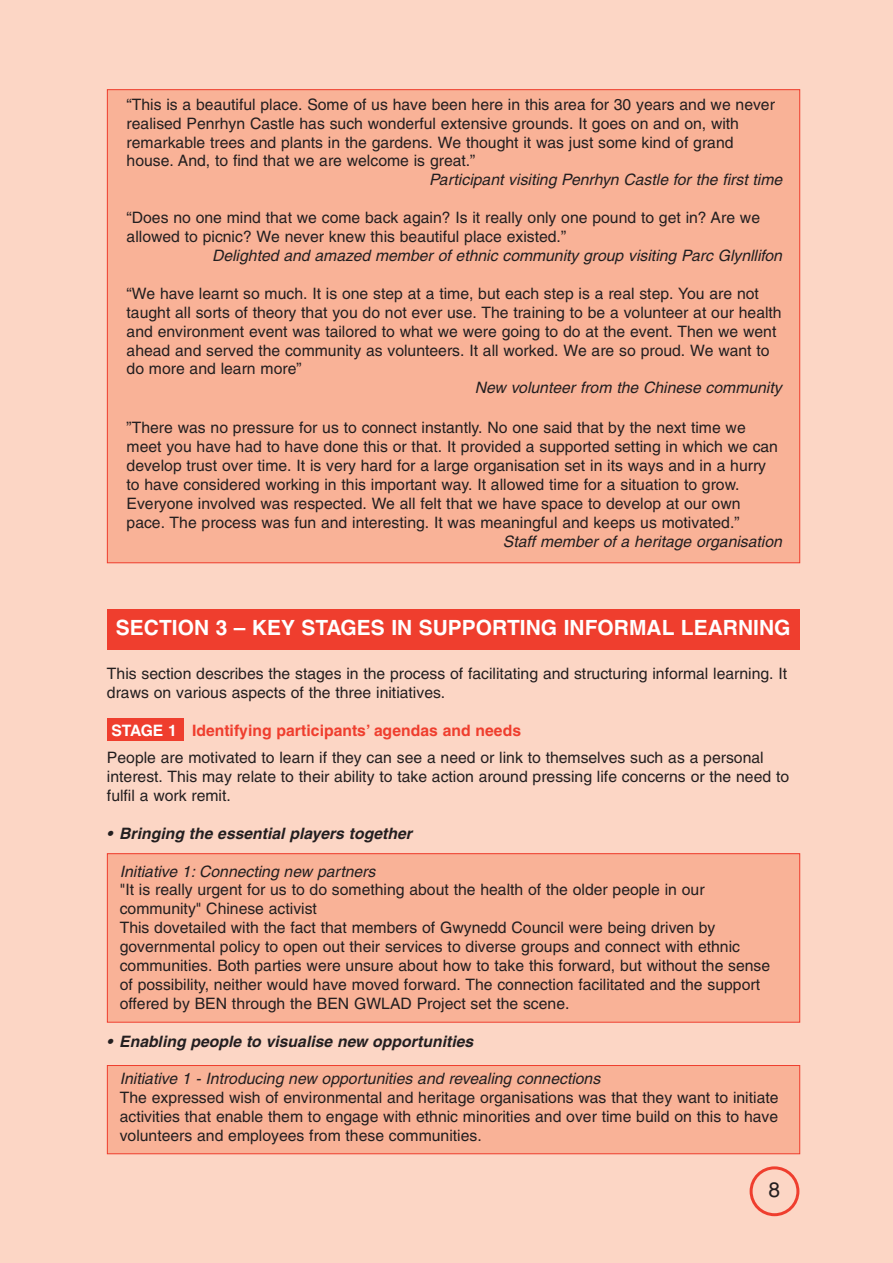
<style>
.page{position:relative;width:893px;height:1263px;background:#fcd6c5}
.page>*{position:absolute;margin:0;border:0;box-sizing:border-box;transform-origin:0 0}
.t1{font:700 21px "Helvetica";color:#fff}
.t2{font:21px "Helvetica";color:#231f20}
.t3{font:15.75px/18.9px "Helvetica";color:#231f20}
.t4{font:italic 15.75px "Helvetica";color:#231f20}
.t5{font:italic 700 15.75px "Helvetica";color:#231f20}
.s1{font-weight:700;color:#fff}
.s2{font-weight:700;color:#ef3e2e}
</style>
<div class="page">
<div style="left:107px;top:719px;width:77px;height:22px;background:#ef3e2e"></div>
<div style="left:107px;top:854px;width:693px;height:168px;background:#f9b297"></div>
<div style="left:107px;top:853px;width:693px;height:169px;border:1px solid #ef3e2e"></div>
<div style="left:107px;top:90px;width:693px;height:473px;background:#f9b297"></div>
<div style="left:107px;top:1065px;width:693px;height:89px;background:#f9b297"></div>
<div style="left:107px;top:1065px;width:693px;height:89px;border:1px solid #ef3e2e"></div>
<svg style="left:750px;top:1166px;width:49px;height:50px"></svg>
<div style="left:107px;top:609px;width:692px;height:41px;background:#ef3e2e"></div>
<p class="t3" style="left:127px;top:96px;width:650px">“This is a beautiful place. Some of us have been here in this area for 30 years and we never realised Penrhyn Castle has such wonderful extensive grounds. It goes on and on, with remarkable trees and plants in the gardens. We thought it was just some kind of grand house. And, to find that we are welcome is great.”</p>
<p class="t4" style="left:429px;top:174px;width:355px">Participant visiting Penrhyn Castle for the first time</p>
<p class="t3" style="left:127px;top:210px;width:635px">“Does no one mind that we come back again? Is it really only one pound to get in? Are we allowed to picnic? We never knew this beautiful place existed.”</p>
<p class="t4" style="left:212px;top:250px;width:571px">Delighted and amazed member of ethnic community group visiting Parc Glynllifon</p>
<p class="t3" style="left:127px;top:285px;width:657px">“We have learnt so much. It is one step at a time, but each step is a real step. You are not taught all sorts of theory that you do not ever use. The training to be a volunteer at our health and environment event was tailored to what we were going to do at the event. Then we went ahead and served the community as volunteers. It all worked. We are so proud. We want to do more and learn more”</p>
<p class="t4" style="left:475px;top:382px;width:308px">New volunteer from the Chinese community</p>
<p class="t3" style="left:127px;top:420px;width:653px">”There was no pressure for us to connect instantly. No one said that by the next time we meet you have had to have done this or that. It provided a supported setting in which we can develop trust over time. It is very hard for a large organisation set in its ways and in a hurry to have considered working in this important way. It allowed time for a situation to grow.<br>Everyone involved was respected. We all felt that we have space to develop at our own pace. The process was fun and interesting. It was meaningful and keeps us motivated.”</p>
<p class="t4" style="left:503px;top:535px;width:281px">Staff member of a heritage organisation</p>
<h1 class="t1" style="left:116px;top:619px;width:676px">SECTION 3 – KEY STAGES IN SUPPORTING INFORMAL LEARNING</h1>
<p class="t3" style="left:107px;top:665px;width:682px">This section describes the stages in the process of facilitating and structuring informal learning. It draws on various aspects of the three initiatives.</p>
<p class="t3" style="left:107px;top:718px;width:658px;line-height:27.5px"><span class="s1">STAGE 1</span> <span class="s2">Identifying participants’ agendas and needs<br></span>People are motivated to learn if they can see a need or link to themselves such as a personal</p>
<p class="t3" style="left:107px;top:768px;width:684px">interest. This may relate to their ability to take action around pressing life concerns or the need to fulfil a work remit.</p>
<p class="t5" style="left:107px;top:827px;width:306px">• Bringing the essential players together</p>
<p class="t4" style="left:120px;top:865px;width:257px">Initiative 1: Connecting new partners</p>
<p class="t3" style="left:120px;top:882px;width:652px">"It is really urgent for us to do something about the health of the older people in our community" Chinese activist<br>This dovetailed with the fact that members of Gwynedd Council were being driven by governmental policy to open out their services to diverse groups and connect with ethnic communities. Both parties were unsure about how to take this forward, but without the sense of possibility, neither would have moved forward. The connection facilitated and the support offered by BEN through the BEN GWLAD Project set the scene.</p>
<p class="t5" style="left:107px;top:1035px;width:368px">• Enabling people to visualise new opportunities</p>
<p class="t4" style="left:120px;top:1073px;width:482px">Initiative 1 - Introducing new opportunities and revealing connections</p>
<p class="t3" style="left:120px;top:1090px;width:660px;text-align:justify">The expressed wish of environmental and heritage organisations was that they want to initiate activities that enable them to engage with ethnic minorities and over time build on this to have volunteers and employees from these communities.</p>
<h1 class="t2" style="left:769px;top:1182px;width:13px">8</h1>
</div>
